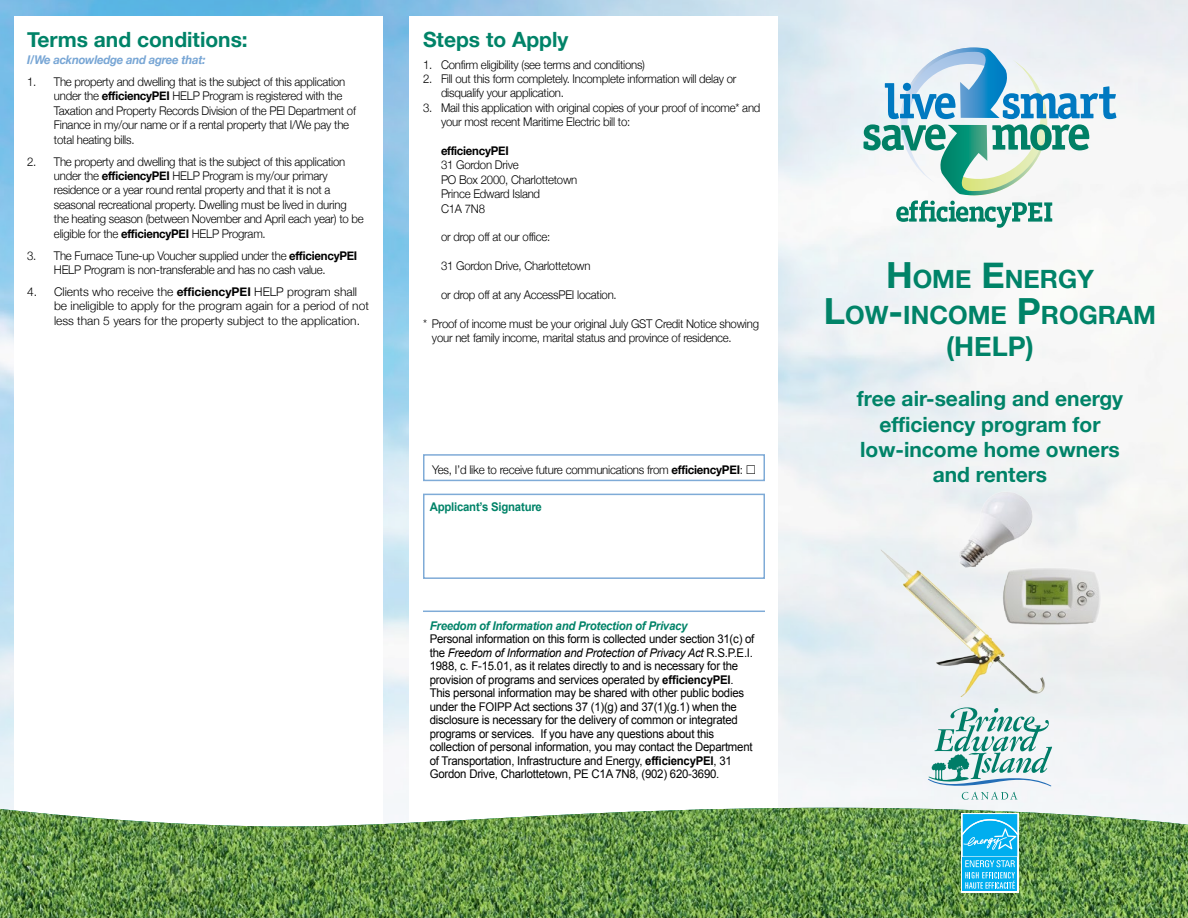
<style>
.page{position:relative;width:1188px;height:918px;background:#fff}
.page>*{position:absolute;margin:0;border:0;box-sizing:border-box;transform-origin:0 0}
.t1{font:700 27px "Helvetica Neue";color:#008368}
.t2{font:700 25.2px/36px "Helvetica Neue";color:#008368;text-align:center}
.t3{font:700 21px/25.2px "Helvetica Neue";color:#008368;text-align:center}
.t4{font:300 12px/14.4px "Helvetica Neue";letter-spacing:-.02em;color:#000;scale:.95 1}
.t5{font:12px/13.5px "Arial";letter-spacing:-.02em;color:#000;scale:.95 1}
.t6{font:300 12px/14.4px "Helvetica Neue";color:#000}
.t7{font:300 12px "Helvetica Neue";letter-spacing:-.02em;color:#000;scale:.96 1}
.t8{font:italic 700 12px "Arial";letter-spacing:-.02em;color:#008368;scale:.95 1}
.t9{font:italic 700 12px "Helvetica Neue";letter-spacing:-.02em;color:#78a6d5;scale:.95 1}
.t10{font:700 12px "Arial";letter-spacing:-.02em;color:#008368;scale:.95 1}
.t11{font:700 12px "Helvetica Neue";letter-spacing:-.02em;color:#000;scale:.95 1}
.s1{font-weight:700}
.s2{font-style:italic}
.s3{font-size:36px}
</style>
<div class="page">
<img style="left:0;top:0;width:1188px;height:807px">
<div style="left:410px;top:16px;width:368px;height:816px;background:#fff"></div>
<div style="left:14px;top:16px;width:368px;height:816px;background:#fff"></div>
<img style="left:0;top:808px;width:1188px;height:110px">
<svg style="left:927px;top:706px;width:125px;height:94px"></svg>
<img style="left:876px;top:491px;width:228px;height:208px">
<svg style="left:961px;top:813px;width:58px;height:79px"></svg>
<div style="left:963px;top:858px;width:54px;height:33px;background:#00aeef"></div>
<svg style="left:963px;top:814px;width:54px;height:75px"></svg>
<hr style="left:423px;top:611px;width:342px;height:1px;background:#7fabd7">
<div style="left:423px;top:494px;width:342px;height:85px;border:2px solid #7fabd7"></div>
<div style="left:423px;top:454px;width:342px;height:27px;border:2px solid #7fabd7"></div>
<svg style="left:864px;top:48px;width:252px;height:180px"></svg>
<h3 class="t3" style="left:27px;top:28px;width:222px">Terms and conditions:</h3>
<p class="t9" style="left:27px;top:50px;width:190px">I/We acknowledge and agree that:</p>
<p class="t4" style="left:54px;top:74px;width:319px;text-indent:-27px">1. The property and dwelling that is the subject of this application under the <span class="s1">efficiencyPEI</span> HELP Program is registered with the Taxation and Property Records Division of the PEI Department of Finance in my/our name or if a rental property that I/We pay the total heating bills.</p>
<p class="t4" style="left:54px;top:153px;width:328px;text-indent:-27px">2. The property and dwelling that is the subject of this application under the <span class="s1">efficiencyPEI</span> HELP Program is my/our primary residence or a year round rental property and that it is not a seasonal recreational property. Dwelling must be lived in during the heating season (between November and April each year) to be eligible for the <span class="s1">efficiencyPEI</span> HELP Program.</p>
<p class="t4" style="left:27px;top:247px;width:349px;text-align:center">3. The Furnace Tune-up Voucher supplied under the <span class="s1">efficiencyPEI<br></span>HELP Program is non-transferable and has no cash value.</p>
<p class="t6" style="left:54px;top:284px;width:316px;text-indent:-27px">4. Clients who receive the <span class="s1">efficiencyPEI</span> HELP program shall be ineligible to apply for the program again for a period of not less than 5 years for the property subject to the application.</p>
<h3 class="t3" style="left:423px;top:28px;width:147px">Steps to Apply</h3>
<p class="t4" style="left:423px;top:56px;width:235px">1. Confirm eligibility (see terms and conditions)</p>
<p class="t4" style="left:441px;top:71px;width:313px;text-indent:-18px">2. Fill out this form completely. Incomplete information will delay or disqualify your application.</p>
<p class="t4" style="left:441px;top:99px;width:338px;text-indent:-18px">3. Mail this application with original copies of your proof of income* and your most recent Maritime Electric bill to:</p>
<p class="t11" style="left:441px;top:141px;width:73px">efficiencyPEI</p>
<p class="t4" style="left:441px;top:157px;width:145px">31 Gordon Drive<br>PO Box 2000, Charlottetown<br>Prince Edward Island<br>C1A 7N8</p>
<p class="t4" style="left:441px;top:229px;width:117px">or drop off at our office:</p>
<p class="t4" style="left:441px;top:258px;width:159px">31 Gordon Drive, Charlottetown</p>
<p class="t4" style="left:441px;top:287px;width:186px">or drop off at any AccessPEI location.</p>
<p class="t4" style="left:432px;top:315px;width:346px;text-indent:-9px">* Proof of income must be your original July GST Credit Notice showing your net family income, marital status and province of residence.</p>
<p class="t7" style="left:432px;top:460px;width:325px">Yes, I’d like to receive future communications from <span class="s1">efficiencyPEI</span>:</p>
<p class="t10" style="left:430px;top:499px;width:120px">Applicant’s Signature</p>
<p class="t8" style="left:430px;top:618px;width:273px">Freedom of Information and Protection of Privacy</p>
<p class="t5" style="left:430px;top:633px;width:343px">Personal information on this form is collected under section 31(c) of the <span class="s2">Freedom of Information and Protection of Privacy Act</span> R.S.P.E.I.<br>1988, c. F-15.01, as it relates directly to and is necessary for the provision of programs and services operated by <span class="s1">efficiencyPEI</span>.<br>This personal information may be shared with other public bodies under the FOIPP Act sections 37 (1)(g) and 37(1)(g.1) when the disclosure is necessary for the delivery of common or integrated programs or services. If you have any questions about this collection of personal information, you may contact the Department of Transportation, Infrastructure and Energy, <span class="s1">efficiencyPEI</span>, 31<br>Gordon Drive, Charlottetown, PE C1A 7N8, (902) 620-3690.</p>
<h2 class="t2" style="left:824px;top:261px;width:334px"><span class="s3">H</span>OME <span class="s3">E</span>NERGY<br><span class="s3">L</span>OW<span class="s3">-</span>INCOME <span class="s3">P</span>ROGRAM</h2>
<h1 class="t1" style="left:946px;top:325px;width:89px">(HELP)</h1>
<h3 class="t3" style="left:857px;top:387px;width:268px">free air-sealing and energy efficiency program for low-income home owners and renters</h3>
</div>
